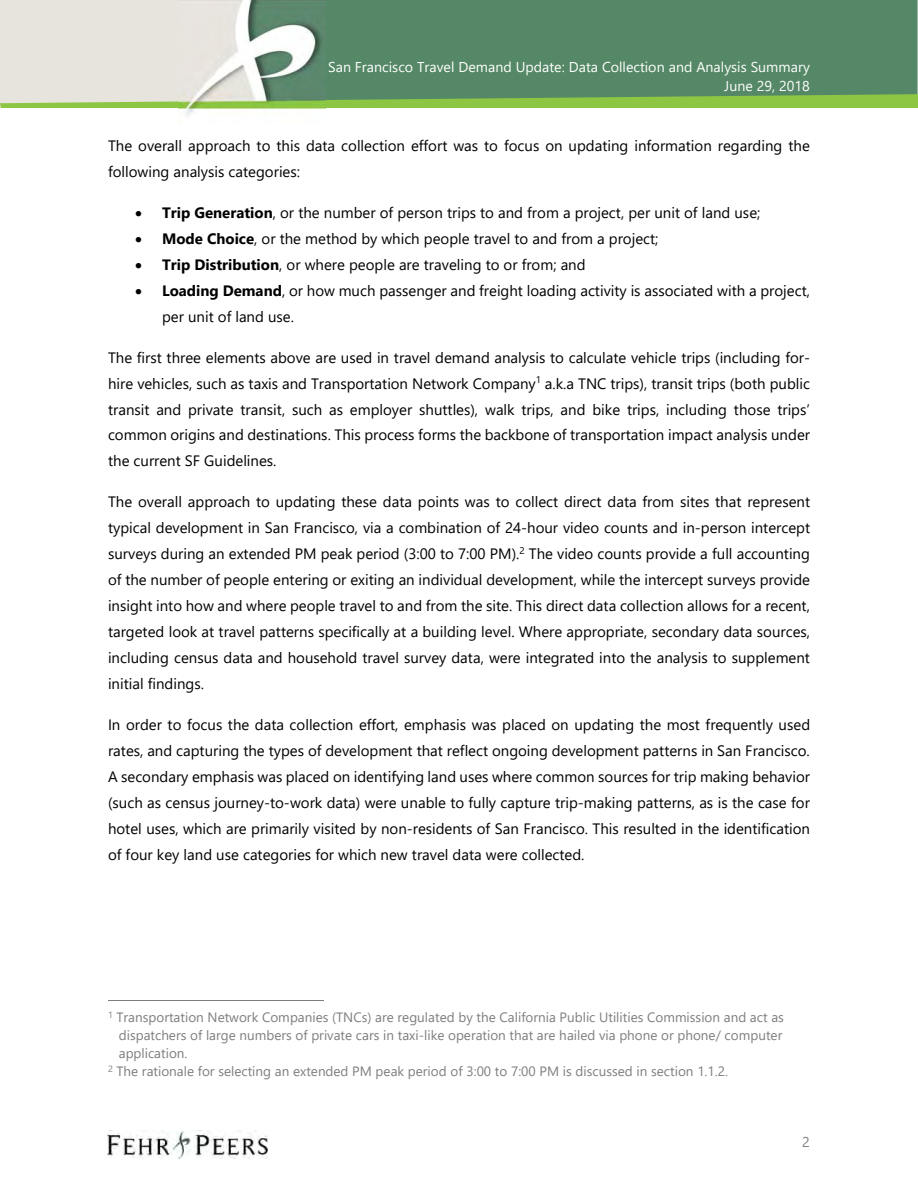
<style>
.page{position:relative;width:918px;height:1188px;background:#fff}
.page>*{position:absolute;margin:0;border:0;box-sizing:border-box;transform-origin:0 0}
.t1{font:15px/26px "Segoe UI";color:#000;text-align:justify}
.t2{font:14.25px/19px "Segoe UI";color:#fff;text-align:right}
.t3{font:14.25px "Segoe UI";color:#808080}
.t4{font:13.5px "Segoe UI";color:#7e7e7e}
.s1{font-weight:700}
</style>
<div class="page">
<svg style="left:0;top:0;width:918px;height:108px;background:#7aa17d"></svg>
<img style="left:108px;top:1131px;width:159px;height:28px">
<img style="left:179px;top:0;width:146px;height:117px">
<hr style="left:108px;top:1000px;width:216px;height:1px;background:#7e7e7e">
<p class="t2" style="left:328px;top:57px;width:483px">San Francisco Travel Demand Update: Data Collection and Analysis Summary<br>June 29, 2018</p>
<p class="t1" style="left:108px;top:132px;width:703px">The overall approach to this data collection effort was to focus on updating information regarding the following analysis categories:</p>
<p class="t1" style="left:135px;top:199px;width:627px">• <span class="s1">Trip Generation</span>, or the number of person trips to and from a project, per unit of land use;</p>
<p class="t1" style="left:135px;top:225px;width:525px">• <span class="s1">Mode Choice</span>, or the method by which people travel to and from a project;</p>
<p class="t1" style="left:135px;top:251px;width:452px">• <span class="s1">Trip Distribution</span>, or where people are traveling to or from; and</p>
<p class="t1" style="left:162px;top:277px;width:649px;text-indent:-27px">• <span class="s1">Loading Demand</span>, or how much passenger and freight loading activity is associated with a project, per unit of land use.</p>
<p class="t1" style="left:108px;top:344px;width:704px">The first three elements above are used in travel demand analysis to calculate vehicle trips (including for&shy;hire vehicles, such as taxis and Transportation Network Company<sup>1</sup> a.k.a TNC trips), transit trips (both public transit and private transit, such as employer shuttles), walk trips, and bike trips, including those trips’ common origins and destinations. This process forms the backbone of transportation impact analysis under the current SF Guidelines.</p>
<p class="t1" style="left:108px;top:488px;width:704px">The overall approach to updating these data points was to collect direct data from sites that represent typical development in San Francisco, via a combination of 24-hour video counts and in-person intercept surveys during an extended PM peak period (3:00 to 7:00 PM).<sup>2</sup> The video counts provide a full accounting of the number of people entering or exiting an individual development, while the intercept surveys provide insight into how and where people travel to and from the site. This direct data collection allows for a recent, targeted look at travel patterns specifically at a building level. Where appropriate, secondary data sources, including census data and household travel survey data, were integrated into the analysis to supplement initial findings.</p>
<p class="t1" style="left:108px;top:711px;width:704px">In order to focus the data collection effort, emphasis was placed on updating the most frequently used rates, and capturing the types of development that reflect ongoing development patterns in San Francisco.<br>A secondary emphasis was placed on identifying land uses where common sources for trip making behavior (such as census journey-to-work data) were unable to fully capture trip-making patterns, as is the case for hotel uses, which are primarily visited by non-residents of San Francisco. This resulted in the identification of four key land use categories for which new travel data were collected.</p>
<p class="t4" style="left:108px;top:1008px;width:677px"><sup>1</sup> Transportation Network Companies (TNCs) are regulated by the California Public Utilities Commission and act as</p>
<p class="t4" style="left:119px;top:1026px;width:665px">dispatchers of large numbers of private cars in taxi-like operation that are hailed via phone or phone/ computer</p>
<p class="t4" style="left:119px;top:1044px;width:70px">application.</p>
<p class="t4" style="left:108px;top:1062px;width:622px"><sup>2</sup> The rationale for selecting an extended PM peak period of 3:00 to 7:00 PM is discussed in section 1.1.2.</p>
<p class="t3" style="left:802px;top:1131px;width:9px">2</p>
</div>
